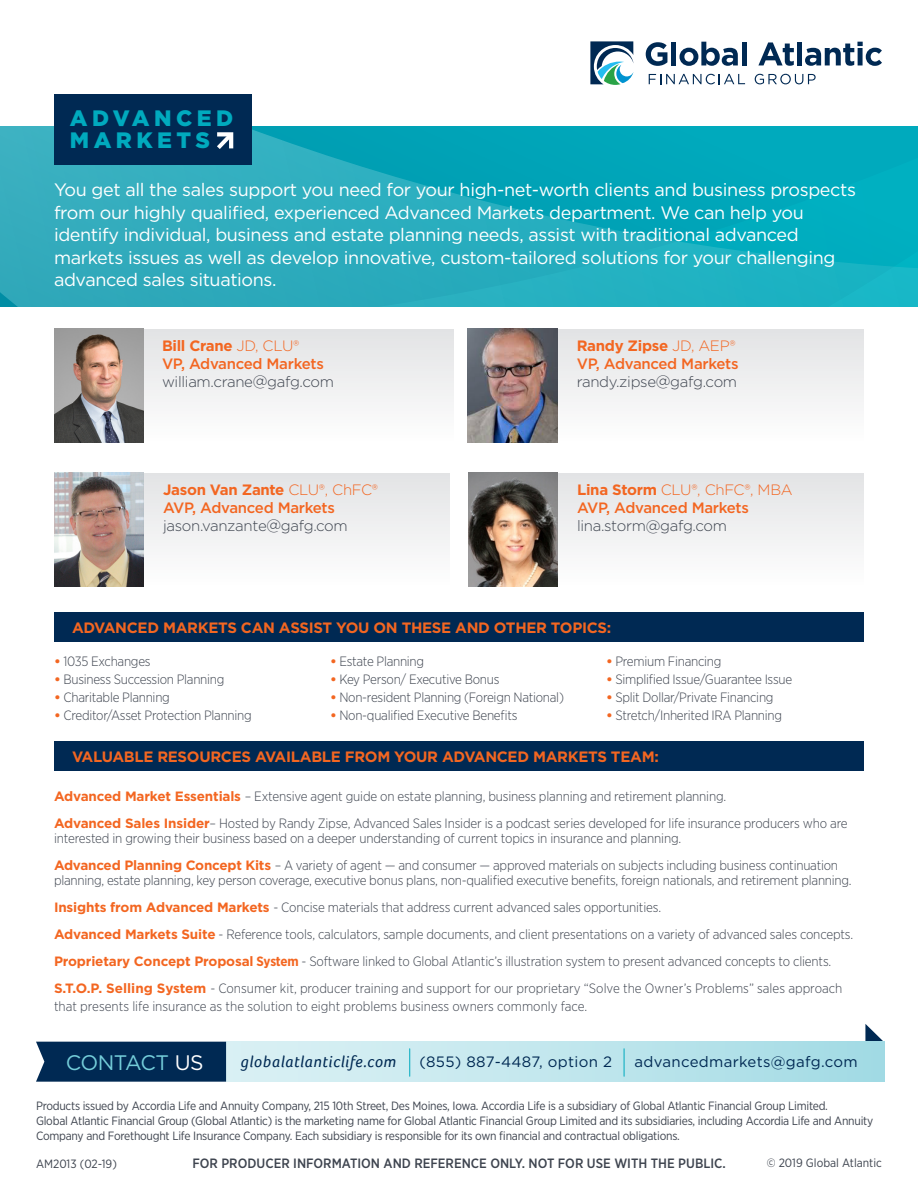
<style>
.page{position:relative;width:918px;height:1188px;background:#fff}
.page>*{position:absolute;margin:0;border:0;box-sizing:border-box;transform-origin:0 0}
.Body{font:900 22.35px/22.4px "Gotham";letter-spacing:.2em;color:#00aabe}
.t1{font:21px "Gotham";letter-spacing:-.02em;color:#74cdd9}
.t2{font:18px/22.5px "Gotham";letter-spacing:-.02em;color:#fff}
.t3{font:italic 16.5px "Foco";letter-spacing:.04em;color:#002953}
.t4{font:700 15px "Gotham";letter-spacing:-.02em;color:#f36621}
.t5{font:300 15px "Gotham";letter-spacing:-.02em;color:#3e444f}
.t6{font:500 15px "Gotham";letter-spacing:-.02em;color:#f36621}
.t7{font:15px "Gotham";letter-spacing:.02em;color:#002953}
.t8{font:300 15px "Gotham";letter-spacing:-.02em;color:#f36621}
.t9{font:300 13.5px/15px "Gotham Narrow";letter-spacing:-.02em;color:#3e444f}
.t10{font:300 13.5px/18px "Gotham Narrow";color:#3e444f}
.t11{font:500 13.5px "Gotham Narrow";color:#3e444f}
.t12{font:12px/15px "Gotham Narrow";letter-spacing:-.02em;color:#3e444f}
.t13{font:12px "Gotham Narrow";color:#3e444f}
.s1{font-weight:300}
.s2{font-weight:700}
.s3{font-family:"Gotham";font-weight:700;color:#f36621}
.s4{font-weight:700;color:#f36621}
.s5{color:#fff}
</style>
<div class="page">
<div style="left:54px;top:473px;width:396px;height:114px;background:linear-gradient(to bottom,#e2e3e5,#fefefe)"></div>
<div style="left:54px;top:612px;width:810px;height:30px;background:#002953"></div>
<div style="left:54px;top:741px;width:810px;height:30px;background:#002953"></div>
<svg style="left:0;top:126px;width:918px;height:181px;background:#1babbc"></svg>
<div style="left:54px;top:94px;width:198px;height:71px;background:#002953"></div>
<svg style="left:217px;top:132px;width:17px;height:17px"></svg>
<svg style="left:646px;top:42px;width:21px;height:24px"></svg>
<div style="left:671px;top:42px;width:5px;height:23px;background:#002953"></div>
<svg style="left:680px;top:42px;width:58px;height:24px"></svg>
<div style="left:742px;top:42px;width:5px;height:23px;background:#002953"></div>
<svg style="left:758px;top:42px;width:36px;height:24px"></svg>
<div style="left:797px;top:42px;width:5px;height:23px;background:#002953"></div>
<svg style="left:805px;top:42px;width:77px;height:24px"></svg>
<svg style="left:649px;top:74px;width:96px;height:10px"></svg>
<svg style="left:755px;top:74px;width:61px;height:10px"></svg>
<svg style="left:590px;top:41px;width:43px;height:44px"></svg>
<svg style="left:865px;top:1024px;width:18px;height:17px"></svg>
<div style="left:225px;top:1042px;width:663px;height:40px;background:linear-gradient(to right,#dcf1f5,#a4dbe5)"></div>
<svg style="left:409px;top:1049px;width:1px;height:27px"></svg>
<svg style="left:624px;top:1049px;width:1px;height:27px"></svg>
<div style="left:36px;top:1042px;width:190px;height:40px;background:#002953"></div>
<div style="left:144px;top:329px;width:310px;height:114px;background:linear-gradient(to bottom,#e2e3e5,#fefefe)"></div>
<div style="left:558px;top:329px;width:305px;height:114px;background:linear-gradient(to bottom,#e2e3e5,#fefefe)"></div>
<img style="left:468px;top:329px;width:90px;height:114px">
<img style="left:54px;top:329px;width:90px;height:114px">
<img style="left:54px;top:473px;width:90px;height:114px">
<div style="left:558px;top:473px;width:306px;height:114px;background:linear-gradient(to bottom,#e2e3e5,#fefefe)"></div>
<img style="left:468px;top:473px;width:90px;height:114px">
<p class="Body" style="left:70px;top:106px;width:165px">ADVANCED<br>MARKETS</p>
<p class="t2" style="left:54px;top:178px;width:804px">You get all the sales support you need for your high-net-worth clients and business prospects from our highly qualified, experienced Advanced Markets department. We can help you identify individual, business and estate planning needs, assist with traditional advanced markets issues as well as develop innovative, custom-tailored solutions for your challenging advanced sales situations.</p>
<p class="t4" style="left:162px;top:336px;width:139px">Bill Crane <span class="s1">JD, CLU®</span></p>
<p class="t6" style="left:162px;top:354px;width:163px">VP, Advanced Markets</p>
<p class="t5" style="left:162px;top:372px;width:174px">william.crane@gafg.com</p>
<p class="t4" style="left:163px;top:480px;width:217px">Jason Van Zante <span class="s1">CLU®, ChFC®</span></p>
<p class="t6" style="left:163px;top:498px;width:173px">AVP, Advanced Markets</p>
<p class="t5" style="left:163px;top:516px;width:186px">jason.vanzante@gafg.com</p>
<p class="t4" style="left:577px;top:336px;width:160px">Randy Zipse <span class="s1">JD, AEP®</span></p>
<p class="t6" style="left:577px;top:354px;width:163px">VP, Advanced Markets</p>
<p class="t5" style="left:577px;top:372px;width:162px">randy.zipse@gafg.com</p>
<p class="t8" style="left:577px;top:480px;width:217px"><span class="s2">Lina Storm</span> CLU®, ChFC®, MBA</p>
<p class="t6" style="left:577px;top:498px;width:173px">AVP, Advanced Markets</p>
<p class="t5" style="left:577px;top:516px;width:152px">lina.storm@gafg.com</p>
<p class="t4" style="left:72px;top:618px;width:541px">ADVANCED MARKETS CAN ASSIST YOU ON THESE AND OTHER TOPICS:</p>
<p class="t9" style="left:54px;top:653px;width:98px"><span class="s3">•</span> 1035 Exchanges</p>
<p class="t9" style="left:54px;top:671px;width:172px"><span class="s3">•</span> Business Succession Planning</p>
<p class="t9" style="left:54px;top:689px;width:117px"><span class="s3">•</span> Charitable Planning</p>
<p class="t9" style="left:54px;top:707px;width:199px"><span class="s3">•</span> Creditor/Asset Protection Planning</p>
<p class="t9" style="left:330px;top:653px;width:96px"><span class="s3">•</span> Estate Planning</p>
<p class="t9" style="left:330px;top:671px;width:171px"><span class="s3">•</span> Key Person/ Executive Bonus</p>
<p class="t9" style="left:330px;top:689px;width:236px"><span class="s3">•</span> Non-resident Planning (Foreign National)</p>
<p class="t9" style="left:330px;top:707px;width:189px"><span class="s3">•</span> Non-qualified Executive Benefits</p>
<p class="t9" style="left:606px;top:653px;width:117px"><span class="s3">•</span> Premium Financing</p>
<p class="t9" style="left:606px;top:671px;width:188px"><span class="s3">•</span> Simplified Issue/Guarantee Issue</p>
<p class="t9" style="left:606px;top:689px;width:169px"><span class="s3">•</span> Split Dollar/Private Financing</p>
<p class="t9" style="left:606px;top:707px;width:178px"><span class="s3">•</span> Stretch/Inherited IRA Planning</p>
<p class="t4" style="left:72px;top:747px;width:588px">VALUABLE RESOURCES AVAILABLE FROM YOUR ADVANCED MARKETS TEAM:</p>
<p class="t9" style="left:54px;top:788px;width:674px"><span class="s3">Advanced Market Essentials</span> – Extensive agent guide on estate planning, business planning and retirement planning.</p>
<p class="t9" style="left:54px;top:815px;width:795px"><span class="s3">Advanced Sales Insider</span>– Hosted by Randy Zipse, Advanced Sales Insider is a podcast series developed for life insurance producers who are interested in growing their business based on a deeper understanding of current topics in insurance and planning.</p>
<p class="t9" style="left:54px;top:857px;width:799px"><span class="s3">Advanced Planning Concept Kits</span> – A variety of agent — and consumer — approved materials on subjects including business continuation planning, estate planning, key person coverage, executive bonus plans, non-qualified executive benefits, foreign nationals, and retirement planning.</p>
<p class="t9" style="left:54px;top:899px;width:609px"><span class="s3">Insights from Advanced Markets</span> - Concise materials that address current advanced sales opportunities.</p>
<p class="t9" style="left:54px;top:926px;width:801px"><span class="s3">Advanced Markets Suite</span> - Reference tools, calculators, sample documents, and client presentations on a variety of advanced sales concepts.</p>
<p class="t9" style="left:54px;top:953px;width:779px"><span class="s3">Proprietary Concept Proposal</span> <span class="s4">System</span> - Software linked to Global Atlantic’s illustration system to present advanced concepts to clients.</p>
<p class="t10" style="left:54px;top:979px;width:790px"><span class="s3">S.T.O.P. Selling System</span> - Consumer kit, producer training and support for our proprietary “Solve the Owner’s Problems” sales approach that presents life insurance as the solution to eight problems business owners commonly face.</p>
<p class="t1" style="left:66px;top:1049px;width:139px">CONTACT <span class="s5">US</span></p>
<p class="t3" style="left:241px;top:1051px;width:157px">globalatlanticlife.com</p>
<p class="t7" style="left:419px;top:1052px;width:194px">(855) 887-4487, option 2</p>
<p class="t7" style="left:635px;top:1052px;width:225px">advancedmarkets@gafg.com</p>
<p class="t12" style="left:36px;top:1098px;width:793px">Products issued by Accordia Life and Annuity Company, 215 10th Street, Des Moines, Iowa. Accordia Life is a subsidiary of Global Atlantic Financial Group Limited.</p>
<p class="t12" style="left:36px;top:1113px;width:839px">Global Atlantic Financial Group (Global Atlantic) is the marketing name for Global Atlantic Financial Group Limited and its subsidiaries, including Accordia Life and Annuity<br>Company and Forethought Life Insurance Company. Each subsidiary is responsible for its own financial and contractual obligations.</p>
<p class="t11" style="left:192px;top:1154px;width:535px">FOR PRODUCER INFORMATION AND REFERENCE ONLY. NOT FOR USE WITH THE PUBLIC.</p>
<p class="t13" style="left:36px;top:1156px;width:82px">AM2013 (02-19)</p>
<p class="t13" style="left:767px;top:1155px;width:117px">© 2019 Global Atlantic</p>
</div>
